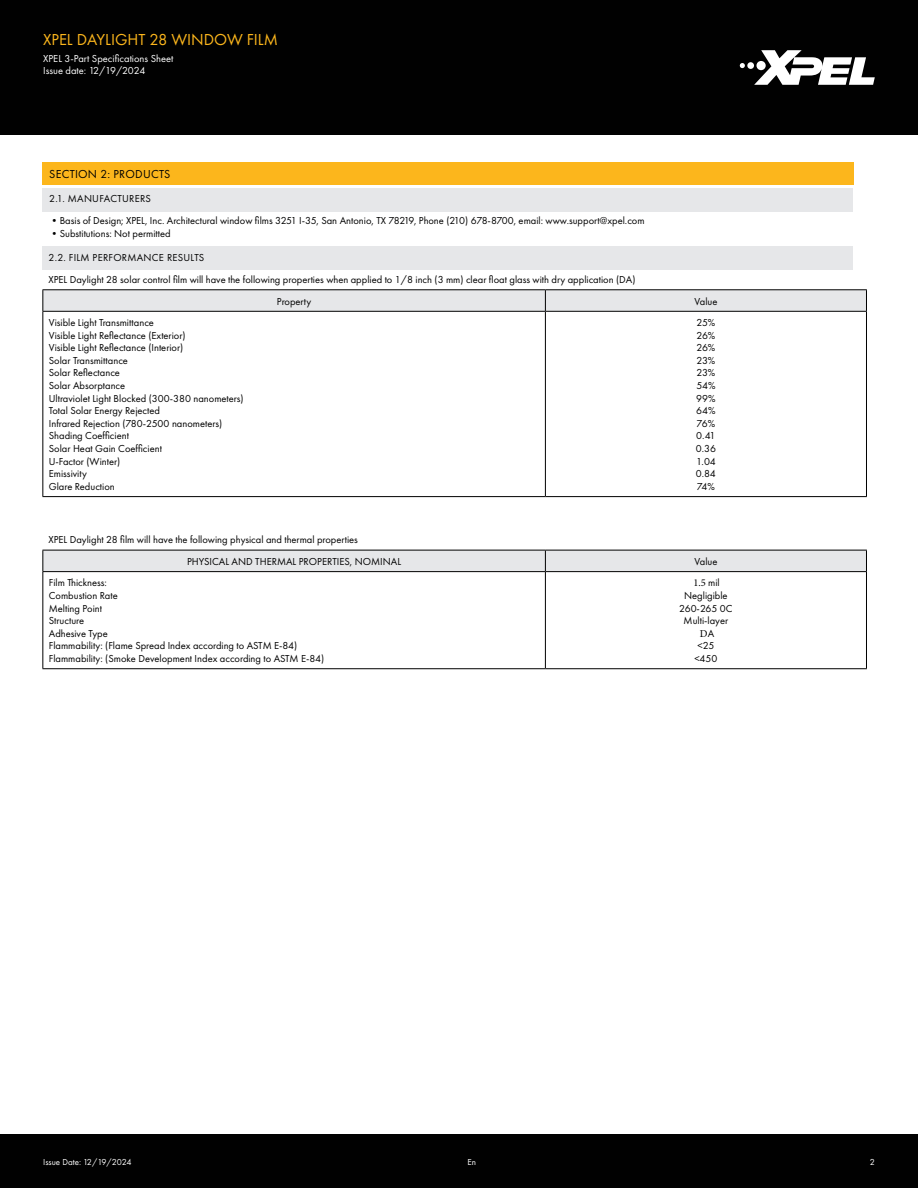
<style>
.page{position:relative;width:918px;height:1188px;background:#fff}
.page>*{position:absolute;margin:0;border:0;box-sizing:border-box;transform-origin:0 0}
.t1{font:16.5px "Futura PT";color:#fcb61c}
.Yellow_Header_Block{font:12px "Futura PT";letter-spacing:.02em;color:#010101}
.Grey_Header_Block{font:10.5px "Futura PT";color:#010101}
.t2{font:10.5px/12.6px "Futura PT";color:#fff}
.Grey_Header_Block-2{font:10.5px "Futura PT";letter-spacing:.025em;color:#010101}
.t3{font:10.5px "Minion Pro";color:#010101}
.t4{font:9px "Futura PT";color:#fff}
.s1{font-family:"Futura PT"}
</style>
<div class="page">
<div style="left:0;top:0;width:918px;height:135px;background:#010101"></div>
<svg style="left:740px;top:50px;width:135px;height:35px"></svg>
<div style="left:0;top:1134px;width:918px;height:54px;background:#010101"></div>
<div style="left:42px;top:162px;width:812px;height:23px;background:#fcb61c"></div>
<hr style="left:545px;top:311px;width:322px;height:1px;background:#010101">
<hr style="left:866px;top:312px;width:1px;height:184px;background:#010101">
<hr style="left:545px;top:496px;width:322px;height:1px;background:#010101">
<hr style="left:545px;top:289px;width:322px;height:1px;background:#010101">
<hr style="left:42px;top:289px;width:503px;height:1px;background:#010101">
<svg style="left:42px;top:290px;width:825px;height:21px;background:#dfe0e2"></svg>
<hr style="left:42px;top:311px;width:503px;height:1px;background:#010101">
<hr style="left:42px;top:312px;width:1px;height:184px;background:#010101">
<hr style="left:545px;top:312px;width:1px;height:184px;background:#010101">
<hr style="left:42px;top:496px;width:503px;height:1px;background:#010101">
<div style="left:42px;top:188px;width:811px;height:24px;background:#e6e7e9"></div>
<div style="left:42px;top:246px;width:810px;height:24px;background:#e6e7e9"></div>
<hr style="left:866px;top:572px;width:1px;height:96px;background:#010101">
<hr style="left:545px;top:668px;width:322px;height:1px;background:#010101">
<svg style="left:42px;top:550px;width:825px;height:22px;background:#dbdbdd"></svg>
<hr style="left:42px;top:571px;width:503px;height:1px;background:#010101">
<hr style="left:42px;top:572px;width:1px;height:96px;background:#010101">
<hr style="left:545px;top:572px;width:1px;height:96px;background:#010101">
<hr style="left:42px;top:668px;width:503px;height:1px;background:#010101">
<h1 class="t1" style="left:43px;top:30px;width:236px">XPEL DAYLIGHT 28 WINDOW FILM</h1>
<p class="t2" style="left:43px;top:52px;width:132px">XPEL 3-Part Specifications Sheet<br>Issue date: 12/19/2024</p>
<p class="Yellow_Header_Block" style="left:49px;top:167px;width:123px">SECTION 2: PRODUCTS</p>
<p class="Grey_Header_Block-2" style="left:49px;top:193px;width:103px">2.1. MANUFACTURERS</p>
<p class="Grey_Header_Block" style="left:49px;top:214px;width:597px">•Basis of Design; XPEL, Inc. Architectural window films 3251 I-35, San Antonio, TX 78219, Phone (210) 678-8700, email: www.support@xpel.com</p>
<p class="Grey_Header_Block" style="left:49px;top:227px;width:123px">•Substitutions: Not permitted</p>
<p class="Grey_Header_Block-2" style="left:48px;top:251px;width:157px">2.2. FILM PERFORMANCE RESULTS</p>
<p class="Grey_Header_Block" style="left:48px;top:273px;width:589px">XPEL Daylight 28 solar control film will have the following properties when applied to 1/8 inch (3 mm) clear float glass with dry application (DA)</p>
<p class="Grey_Header_Block" style="left:49px;top:316px;width:107px">Visible Light Transmittance</p>
<p class="Grey_Header_Block" style="left:49px;top:329px;width:138px">Visible Light Reflectance (Exterior)</p>
<p class="Grey_Header_Block" style="left:49px;top:342px;width:136px">Visible Light Reflectance (Interior)</p>
<p class="Grey_Header_Block" style="left:49px;top:354px;width:81px">Solar Transmittance</p>
<p class="Grey_Header_Block" style="left:49px;top:367px;width:73px">Solar Reflectance</p>
<p class="Grey_Header_Block" style="left:49px;top:379px;width:78px">Solar Absorptance</p>
<p class="Grey_Header_Block" style="left:49px;top:392px;width:196px">Ultraviolet Light Blocked (300-380 nanometers)</p>
<p class="Grey_Header_Block" style="left:49px;top:405px;width:113px">Total Solar Energy Rejected</p>
<p class="Grey_Header_Block" style="left:49px;top:417px;width:175px">Infrared Rejection (780-2500 nanometers)</p>
<p class="Grey_Header_Block" style="left:49px;top:430px;width:82px">Shading Coefficient</p>
<p class="Grey_Header_Block" style="left:49px;top:442px;width:115px">Solar Heat Gain Coefficient</p>
<p class="Grey_Header_Block" style="left:49px;top:455px;width:73px">U-Factor (Winter)</p>
<p class="Grey_Header_Block" style="left:49px;top:468px;width:40px">Emissivity</p>
<p class="Grey_Header_Block" style="left:49px;top:480px;width:68px">Glare Reduction</p>
<p class="Grey_Header_Block" style="left:277px;top:295px;width:36px">Property</p>
<p class="Grey_Header_Block" style="left:694px;top:295px;width:25px">Value</p>
<p class="Grey_Header_Block" style="left:696px;top:316px;width:20px">25%</p>
<p class="Grey_Header_Block" style="left:696px;top:329px;width:20px">26%</p>
<p class="Grey_Header_Block" style="left:696px;top:342px;width:20px">26%</p>
<p class="Grey_Header_Block" style="left:696px;top:354px;width:20px">23%</p>
<p class="Grey_Header_Block" style="left:696px;top:367px;width:20px">23%</p>
<p class="Grey_Header_Block" style="left:696px;top:379px;width:21px">54%</p>
<p class="Grey_Header_Block" style="left:696px;top:392px;width:21px">99%</p>
<p class="Grey_Header_Block" style="left:696px;top:405px;width:21px">64%</p>
<p class="Grey_Header_Block" style="left:697px;top:417px;width:20px">76%</p>
<p class="Grey_Header_Block" style="left:696px;top:430px;width:21px">0.41</p>
<p class="Grey_Header_Block" style="left:696px;top:442px;width:22px">0.36</p>
<p class="Grey_Header_Block" style="left:696px;top:455px;width:21px">1.04</p>
<p class="Grey_Header_Block" style="left:696px;top:468px;width:22px">0.84</p>
<p class="Grey_Header_Block" style="left:697px;top:480px;width:19px">74%</p>
<p class="Grey_Header_Block" style="left:48px;top:533px;width:311px">XPEL Daylight 28 film will have the following physical and thermal properties</p>
<p class="Grey_Header_Block" style="left:187px;top:555px;width:216px">PHYSICAL AND THERMAL PROPERTIES, NOMINAL</p>
<p class="Grey_Header_Block" style="left:694px;top:555px;width:25px">Value</p>
<p class="Grey_Header_Block" style="left:49px;top:577px;width:60px">Film Thickness:</p>
<p class="Grey_Header_Block" style="left:49px;top:589px;width:70px">Combustion Rate</p>
<p class="Grey_Header_Block" style="left:49px;top:602px;width:55px">Melting Point</p>
<p class="Grey_Header_Block" style="left:49px;top:614px;width:37px">Structure</p>
<p class="Grey_Header_Block" style="left:49px;top:627px;width:61px">Adhesive Type</p>
<p class="Grey_Header_Block" style="left:49px;top:640px;width:250px">Flammability: (Flame Spread Index according to ASTM E-84)</p>
<p class="Grey_Header_Block" style="left:49px;top:652px;width:277px">Flammability: (Smoke Development Index according to ASTM E-84)</p>
<p class="t3" style="left:693px;top:576px;width:28px">1.5 <span class="s1">mil</span></p>
<p class="Grey_Header_Block" style="left:684px;top:589px;width:45px">Negligible</p>
<p class="Grey_Header_Block" style="left:679px;top:602px;width:55px">260-265 0C</p>
<p class="Grey_Header_Block" style="left:684px;top:614px;width:46px">Multi-layer</p>
<p class="t3" style="left:700px;top:626px;width:16px">D<span class="s1">A</span></p>
<p class="Grey_Header_Block" style="left:698px;top:640px;width:18px">&lt;25</p>
<p class="Grey_Header_Block" style="left:694px;top:652px;width:25px">&lt;450</p>
<p class="t4" style="left:43px;top:1156px;width:90px">Issue Date: 12/19/2024</p>
<p class="t4" style="left:468px;top:1156px;width:10px">En</p>
<p class="t4" style="left:870px;top:1156px;width:7px">2</p>
</div>
